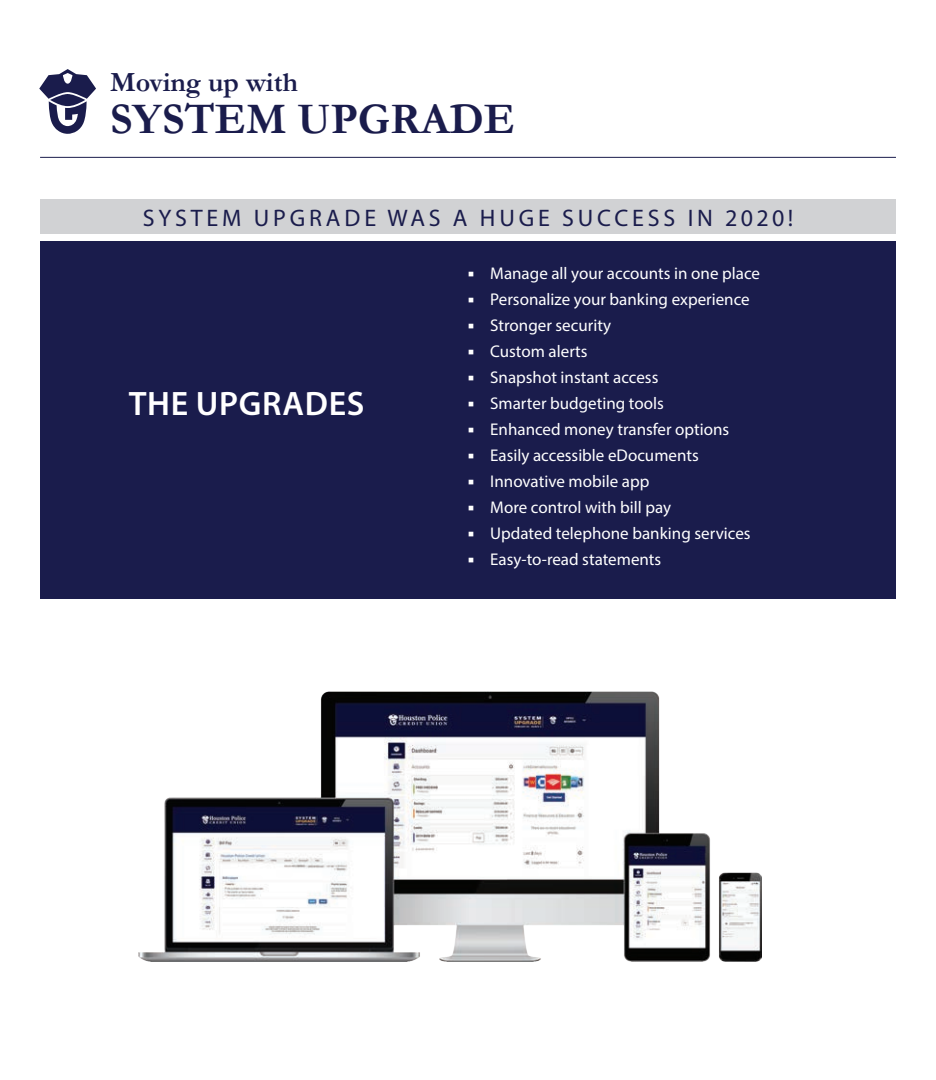
<style>
.page{position:relative;width:936px;height:1080px;background:#fff}
.page>*{position:absolute;margin:0;border:0;box-sizing:border-box;transform-origin:0 0}
.t1{font:700 44px "Garamond";color:#1a1c4c}
.t2{font:600 34px "Myriad Pro";letter-spacing:.02em;color:#fff}
.t3{font:700 28px "Garamond";color:#1a1c4c}
.t4{font:24px "Myriad Pro";letter-spacing:.16em;color:#1a1c4c}
.t5{font:17px "Myriad Pro";color:#fff}
</style>
<div class="page">
<svg style="left:39px;top:69px;width:57px;height:65px"></svg>
<hr style="left:40px;top:157px;width:856px;height:1px;background:#1a1c4c">
<div style="left:40px;top:242px;width:856px;height:357px;background:#1a1c4c"></div>
<div style="left:40px;top:199px;width:856px;height:35px;background:#d1d2d4"></div>
<img style="left:138px;top:691px;width:624px;height:270px">
<h3 class="t3" style="left:110px;top:63px;width:189px">Moving up with</h3>
<h1 class="t1" style="left:110px;top:90px;width:407px">SYSTEM UPGRADE</h1>
<h3 class="t4" style="left:143px;top:203px;width:652px">SYSTEM UPGRADE WAS A HUGE SUCCESS IN 2020!</h3>
<h2 class="t2" style="left:129px;top:382px;width:237px">THE UPGRADES</h2>
<p class="t5" style="left:468px;top:263px;width:293px">■ Manage all your accounts in one place</p>
<p class="t5" style="left:468px;top:289px;width:283px">■ Personalize your banking experience</p>
<p class="t5" style="left:468px;top:315px;width:144px">■ Stronger security</p>
<p class="t5" style="left:468px;top:341px;width:121px">■ Custom alerts</p>
<p class="t5" style="left:468px;top:367px;width:192px">■ Snapshot instant access</p>
<p class="t5" style="left:468px;top:393px;width:197px">■ Smarter budgeting tools</p>
<p class="t5" style="left:468px;top:419px;width:263px">■ Enhanced money transfer options</p>
<p class="t5" style="left:468px;top:445px;width:232px">■ Easily accessible eDocuments</p>
<p class="t5" style="left:468px;top:471px;width:183px">■ Innovative mobile app</p>
<p class="t5" style="left:468px;top:497px;width:204px">■ More control with bill pay</p>
<p class="t5" style="left:468px;top:523px;width:284px">■ Updated telephone banking services</p>
<p class="t5" style="left:468px;top:549px;width:195px">■ Easy-to-read statements</p>
</div>
